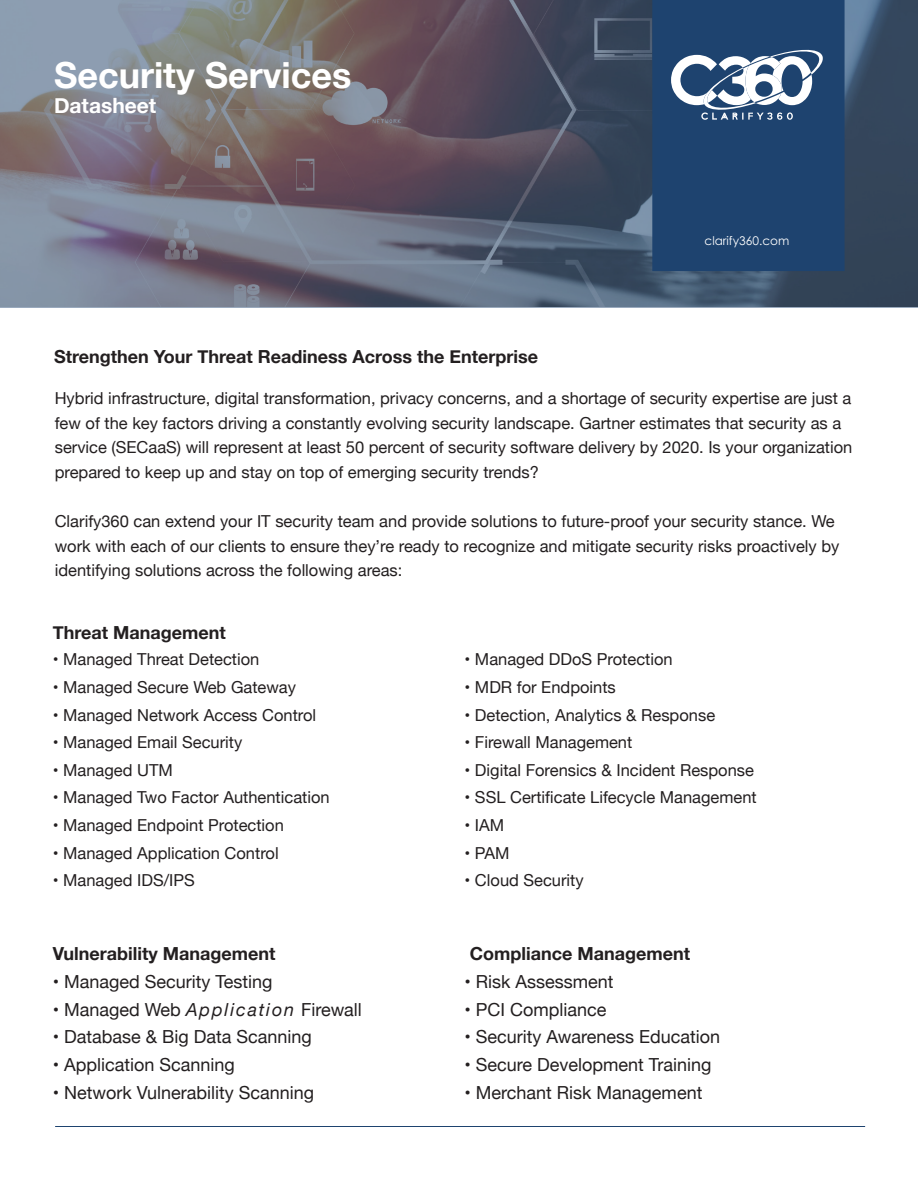
<style>
.page{position:relative;width:918px;height:1188px;background:#fff}
.page>*{position:absolute;margin:0;border:0;box-sizing:border-box;transform-origin:0 0}
.t1{font:700 36px "Helvetica Neue";color:#fff}
.t2{font:700 21px "Helvetica Neue";color:#fff}
.t3{font:18px "Helvetica Neue";color:#231f20}
.t4{font:700 18px "Helvetica Neue";color:#231f20}
.t5{font:16.5px/24.6px "Helvetica Neue";color:#231f20}
.t6{font:12px "Century Gothic Pro";color:#fff}
.s1{font-style:italic}
</style>
<div class="page">
<svg style="left:0;top:0;width:918px;height:308px;background:#636674"></svg>
<div style="left:652px;top:0;width:193px;height:271px;background:#1e436f"></div>
<svg style="left:671px;top:50px;width:152px;height:70px"></svg>
<hr style="left:55px;top:1126px;width:810px;height:1px;background:#1e436f">
<p class="t1" style="left:54px;top:47px;width:299px">Security Services</p>
<p class="t2" style="left:54px;top:89px;width:104px">Datasheet</p>
<p class="t4" style="left:54px;top:342px;width:486px">Strengthen Your Threat Readiness Across the Enterprise</p>
<p class="t6" style="left:705px;top:233px;width:86px">clarify360.com</p>
<p class="t5" style="left:55px;top:387px;width:799px">Hybrid infrastructure, digital transformation, privacy concerns, and a shortage of security expertise are just a few of the key factors driving a constantly evolving security landscape. Gartner estimates that security as a service (SECaaS) will represent at least 50 percent of security software delivery by 2020. Is your organization prepared to keep up and stay on top of emerging security trends?</p>
<p class="t5" style="left:55px;top:510px;width:786px">Clarify360 can extend your IT security team and provide solutions to future-proof your security stance. We work with each of our clients to ensure they’re ready to recognize and mitigate security risks proactively by identifying solutions across the following areas:</p>
<p class="t4" style="left:53px;top:618px;width:174px">Threat Management</p>
<p class="t5" style="left:53px;top:648px;width:208px">• Managed Threat Detection</p>
<p class="t5" style="left:53px;top:676px;width:245px">• Managed Secure Web Gateway</p>
<p class="t5" style="left:53px;top:703px;width:265px">• Managed Network Access Control</p>
<p class="t5" style="left:53px;top:731px;width:191px">• Managed Email Security</p>
<p class="t5" style="left:53px;top:759px;width:122px">• Managed UTM</p>
<p class="t5" style="left:53px;top:786px;width:278px">• Managed Two Factor Authentication</p>
<p class="t5" style="left:53px;top:814px;width:233px">• Managed Endpoint Protection</p>
<p class="t5" style="left:53px;top:841px;width:227px">• Managed Application Control</p>
<p class="t5" style="left:53px;top:869px;width:144px">• Managed IDS/IPS</p>
<p class="t5" style="left:465px;top:648px;width:210px">• Managed DDoS Protection</p>
<p class="t5" style="left:465px;top:676px;width:153px">• MDR for Endpoints</p>
<p class="t5" style="left:465px;top:703px;width:252px">• Detection, Analytics &amp; Response</p>
<p class="t5" style="left:465px;top:731px;width:169px">• Firewall Management</p>
<p class="t5" style="left:465px;top:759px;width:291px">• Digital Forensics &amp; Incident Response</p>
<p class="t5" style="left:465px;top:786px;width:294px">• SSL Certificate Lifecycle Management</p>
<p class="t5" style="left:465px;top:814px;width:41px">• IAM</p>
<p class="t5" style="left:465px;top:841px;width:46px">• PAM</p>
<p class="t5" style="left:465px;top:869px;width:121px">• Cloud Security</p>
<p class="t4" style="left:53px;top:939px;width:224px">Vulnerability Management</p>
<p class="t4" style="left:470px;top:939px;width:222px">Compliance Management</p>
<p class="t3" style="left:53px;top:969px;width:221px">• Managed Security Testing</p>
<p class="t3" style="left:53px;top:997px;width:311px">• Managed Web <span class="s1">Application</span> Firewall</p>
<p class="t3" style="left:53px;top:1024px;width:261px">• Database &amp; Big Data Scanning</p>
<p class="t3" style="left:53px;top:1052px;width:183px">• Application Scanning</p>
<p class="t3" style="left:53px;top:1079px;width:263px">• Network Vulnerability Scanning</p>
<p class="t3" style="left:465px;top:969px;width:151px">• Risk Assessment</p>
<p class="t3" style="left:465px;top:997px;width:143px">• PCI Compliance</p>
<p class="t3" style="left:465px;top:1024px;width:257px">• Security Awareness Education</p>
<p class="t3" style="left:465px;top:1052px;width:249px">• Secure Development Training</p>
<p class="t3" style="left:465px;top:1079px;width:239px">• Merchant Risk Management</p>
</div>
